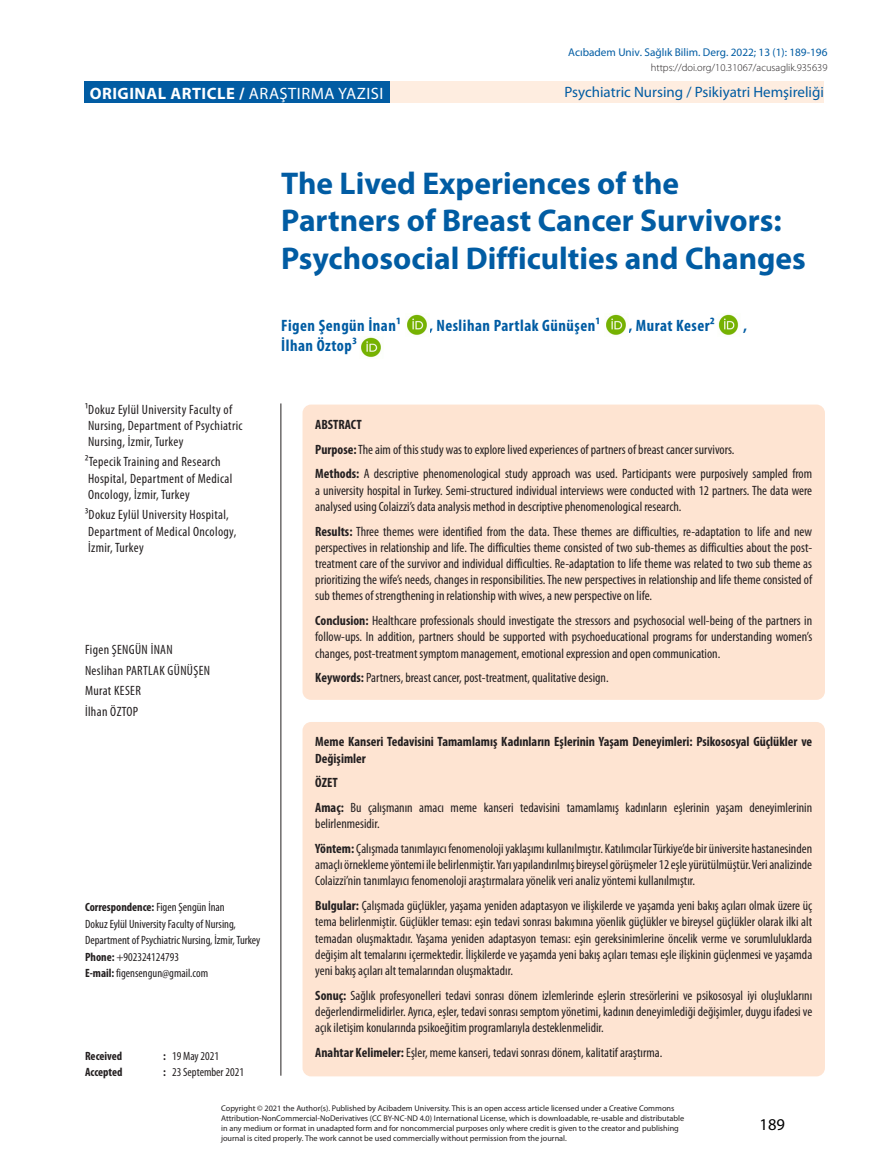
<style>
.page{position:relative;width:893px;height:1170px;background:#fff}
.page>*{position:absolute;margin:0;border:0;box-sizing:border-box;transform-origin:0 0}
._01_BASLIK{font:700 31.5px/37.5px "Myriad Pro";color:#015ca3}
._02_YAZAR{font:700 condensed 16.5px "Myriad Pro";letter-spacing:.03em;color:#015ca3}
.t1{font:700 16.5px "Myriad Pro";letter-spacing:.03em;color:#fff}
.t2{font:16.5px "Myriad Pro";color:#000}
.t3{font:15px "Myriad Pro";color:#015ca3}
._06_KEY{font:condensed 13.5px/16.2px "Myriad Pro";color:#231f20;text-align:justify}
._14_KUNYE01{font:condensed 13.5px/16.2px "Myriad Pro";letter-spacing:.025em;color:#231f20}
._06_KEY-2{font:700 condensed 13.5px/16.2px "Myriad Pro";color:#231f20}
._14_KUNYE02b_iletisi{font:condensed 12px/16.5px "Myriad Pro";color:#231f20}
._14_KUNYE02_iletisim{font:condensed 12px "Myriad Pro";color:#231f20}
._14_KUNYE02_iletisim-2{font:700 condensed 12px "Myriad Pro";color:#231f20}
._14_KUNYE03_tarihler{font:condensed 12px "Myriad Pro";color:#231f20}
._14_KUNYE03_tarihler-2{font:700 condensed 12px "Myriad Pro";color:#231f20}
.t4{font:11.25px "Myriad Pro";color:#015ca3}
.t5{font:300 10.5px "Myriad Pro";color:#231f20}
._10_TABLO{font:8.25px/9.9px "Myriad Pro";color:#231f20}
.s1{font-weight:400}
.s2{font-weight:700}
</style>
<div class="page">
<hr style="left:280px;top:403px;width:1px;height:672px;background:#231f20">
<div style="left:389px;top:82px;width:435px;height:21px;background:#feede0"></div>
<div style="left:84px;top:82px;width:305px;height:21px;background:#015ca3"></div>
<div style="left:302px;top:404px;width:523px;height:295px;background:#fee4d2;border-radius:9px"></div>
<div style="left:302px;top:722px;width:523px;height:354px;background:#fee4d2;border-radius:9px"></div>
<img style="left:407px;top:314px;width:20px;height:22px">
<img style="left:606px;top:314px;width:20px;height:22px">
<img style="left:718px;top:314px;width:21px;height:21px">
<img style="left:361px;top:337px;width:20px;height:21px">
<p class="t4" style="left:568px;top:45px;width:261px">Acıbadem Univ. Sağlık Bilim. Derg. 2022; 13 (1): 189-196</p>
<p class="t5" style="left:651px;top:61px;width:178px">https://doi.org/10.31067/acusaglik.935639</p>
<p class="t1" style="left:90px;top:82px;width:295px">ORIGINAL ARTICLE / <span class="s1">ARAŞTIRMA YAZISI</span></p>
<p class="t3" style="left:564px;top:83px;width:261px">Psychiatric Nursing / Psikiyatri Hemşireliği</p>
<p class="_01_BASLIK" style="left:281px;top:163px;width:526px">The Lived Experiences of the<br>Partners of Breast Cancer Survivors:<br>Psychosocial Difficulties and Changes</p>
<p class="_14_KUNYE01" style="left:85px;top:401px;width:159px">1Dokuz Eylül University Faculty of<br>Nursing, Department of Psychiatric<br>Nursing, İzmir, Turkey</p>
<p class="_14_KUNYE01" style="left:85px;top:453px;width:149px">2Tepecik Training and Research<br>Hospital, Department of Medical<br>Oncology, İzmir, Turkey</p>
<p class="_14_KUNYE01" style="left:85px;top:506px;width:153px">3Dokuz Eylül University Hospital,<br>Department of Medical Oncology,<br>İzmir, Turkey</p>
<p class="_14_KUNYE01" style="left:85px;top:641px;width:89px">Figen ŞENGÜN İNAN</p>
<p class="_14_KUNYE01" style="left:85px;top:661px;width:127px">Neslihan PARTLAK GÜNÜŞEN</p>
<p class="_14_KUNYE01" style="left:85px;top:682px;width:57px">Murat KESER</p>
<p class="_14_KUNYE01" style="left:85px;top:702px;width:55px">İlhan ÖZTOP</p>
<p class="_14_KUNYE02_iletisim-2" style="left:85px;top:899px;width:141px">Correspondence: <span class="s1">Figen Şengün İnan</span></p>
<p class="_14_KUNYE02b_iletisi" style="left:85px;top:915px;width:177px">Dokuz Eylül University Faculty of Nursing,<br>Department of Psychiatric Nursing, İzmir, Turkey</p>
<p class="_14_KUNYE02_iletisim" style="left:85px;top:949px;width:95px"><span class="s2">Phone:</span> +902324124793</p>
<p class="_14_KUNYE02_iletisim" style="left:85px;top:966px;width:125px"><span class="s2">E-mail:</span> figensengun@gmail.com</p>
<p class="_14_KUNYE03_tarihler-2" style="left:85px;top:1048px;width:39px">Received</p>
<p class="_14_KUNYE03_tarihler" style="left:163px;top:1048px;width:58px"><span class="s2">:</span> 19 May 2021</p>
<p class="_14_KUNYE03_tarihler-2" style="left:85px;top:1064px;width:39px">Accepted</p>
<p class="_14_KUNYE03_tarihler" style="left:163px;top:1065px;width:82px"><span class="s2">:</span> 23 September 2021</p>
<p class="_02_YAZAR" style="left:281px;top:315px;width:121px">Figen Şengün İnan1</p>
<p class="_02_YAZAR" style="left:429px;top:315px;width:172px">, Neslihan Partlak Günüşen1</p>
<p class="_02_YAZAR" style="left:628px;top:315px;width:88px">, Murat Keser2</p>
<p class="_02_YAZAR" style="left:743px;top:315px;width:5px">,</p>
<p class="_02_YAZAR" style="left:281px;top:335px;width:77px">İlhan Öztop3</p>
<p class="_06_KEY-2" style="left:315px;top:416px;width:48px">ABSTRACT</p>
<p class="_06_KEY" style="left:315px;top:441px;width:421px"><span class="s2">Purpose:</span> The aim of this study was to explore lived experiences of partners of breast cancer survivors.</p>
<p class="_06_KEY" style="left:315px;top:465px;width:498px"><span class="s2">Methods:</span> A descriptive phenomenological study approach was used. Participants were purposively sampled from a university hospital in Turkey. Semi-structured individual interviews were conducted with 12 partners. The data were analysed using Colaizzi’s data analysis method in descriptive phenomenological research.</p>
<p class="_06_KEY" style="left:315px;top:523px;width:498px"><span class="s2">Results:</span> Three themes were identified from the data. These themes are difficulties, re-adaptation to life and new perspectives in relationship and life. The difficulties theme consisted of two sub-themes as difficulties about the post&shy;treatment care of the survivor and individual difficulties. Re-adaptation to life theme was related to two sub theme as prioritizing the wife’s needs, changes in responsibilities. The new perspectives in relationship and life theme consisted of sub themes of strengthening in relationship with wives, a new perspective on life.</p>
<p class="_06_KEY" style="left:315px;top:612px;width:498px"><span class="s2">Conclusion:</span> Healthcare professionals should investigate the stressors and psychosocial well-being of the partners in follow-ups. In addition, partners should be supported with psychoeducational programs for understanding women’s changes, post-treatment symptom management, emotional expression and open communication.</p>
<p class="_06_KEY" style="left:315px;top:669px;width:295px"><span class="s2">Keywords:</span> Partners, breast cancer, post-treatment, qualitative design.</p>
<p class="_06_KEY-2" style="left:315px;top:733px;width:498px">Meme Kanseri Tedavisini Tamamlamış Kadınların Eşlerinin Yaşam Deneyimleri: Psikososyal Güçlükler ve<br>Değişimler</p>
<p class="_06_KEY-2" style="left:315px;top:774px;width:24px">ÖZET</p>
<p class="_06_KEY" style="left:315px;top:799px;width:498px"><span class="s2">Amaç:</span> Bu çalışmanın amacı meme kanseri tedavisini tamamlamış kadınların eşlerinin yaşam deneyimlerinin belirlenmesidir.</p>
<p class="_06_KEY" style="left:315px;top:840px;width:498px"><span class="s2">Yöntem:</span> Çalışmada tanımlayıcı fenomenoloji yaklaşımı kullanılmıştır. Katılımcılar Türkiye’de bir üniversite hastanesinden amaçlı örnekleme yöntemi ile belirlenmiştir. Yarı yapılandırılmış bireysel görüşmeler 12 eşle yürütülmüştür. Veri analizinde Colaizzi’nin tanımlayıcı fenomenoloji araştırmalara yönelik veri analiz yöntemi kullanılmıştır.</p>
<p class="_06_KEY" style="left:315px;top:897px;width:498px"><span class="s2">Bulgular:</span> Çalışmada güçlükler, yaşama yeniden adaptasyon ve ilişkilerde ve yaşamda yeni bakış açıları olmak üzere üç tema belirlenmiştir. Güçlükler teması: eşin tedavi sonrası bakımına yöenlik güçlükler ve bireysel güçlükler olarak ilki alt temadan oluşmaktadır. Yaşama yeniden adaptasyon teması: eşin gereksinimlerine öncelik verme ve sorumluluklarda değişim alt temalarını içermektedir. İlişkilerde ve yaşamda yeni bakış açıları teması eşle ilişkinin güçlenmesi ve yaşamda yeni bakış açıları alt temalarından oluşmaktadır.</p>
<p class="_06_KEY" style="left:315px;top:986px;width:498px"><span class="s2">Sonuç:</span> Sağlık profesyonelleri tedavi sonrası dönem izlemlerinde eşlerin stresörlerini ve psikososyal iyi oluşluklarını değerlendirmelidirler. Ayrıca, eşler, tedavi sonrası semptom yönetimi, kadının deneyimlediği değişimler, duygu ifadesi ve açık iletişim konularında psikoeğitim programlarıyla desteklenmelidir.</p>
<p class="_06_KEY" style="left:315px;top:1043px;width:348px"><span class="s2">Anahtar Kelimeler:</span> Eşler, meme kanseri, tedavi sonrası dönem, kalitatif araştırma.</p>
<p class="_10_TABLO" style="left:221px;top:1103px;width:465px">Copyright © 2021 the Author(s). Published by Acibadem University. This is an open access article licensed under a Creative Commons Attribution-NonCommercial-NoDerivatives (CC BY-NC-ND 4.0) International License, which is downloadable, re-usable and distributable in any medium or format in unadapted form and for noncommercial purposes only where credit is given to the creator and publishing journal is cited properly. The work cannot be used commercially without permission from the journal.</p>
<p class="t2" style="left:760px;top:1114px;width:27px">189</p>
</div>
